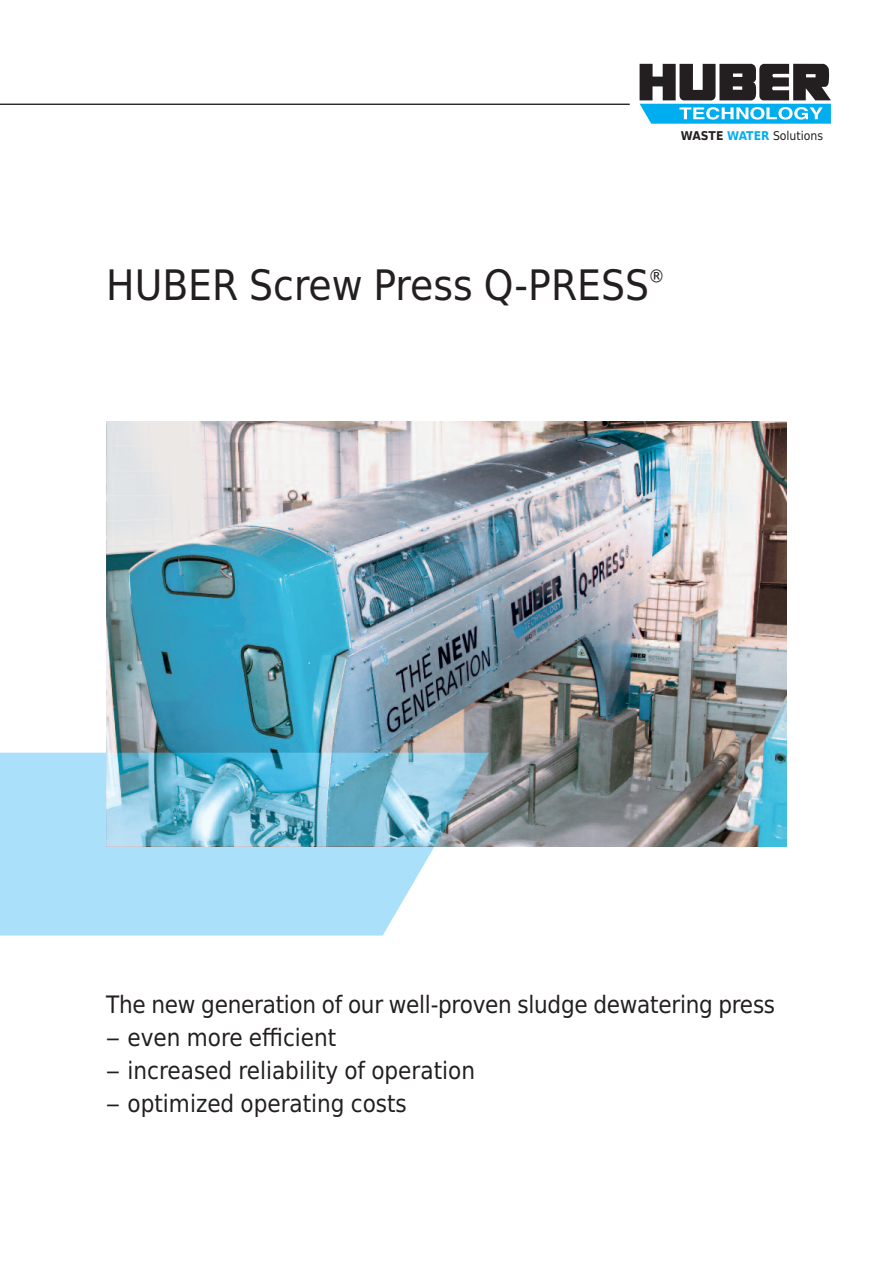
<style>
.page{position:relative;width:893px;height:1263px;background:#fff}
.page>*{position:absolute;margin:0;border:0;box-sizing:border-box;transform-origin:0 0}
.t1{font:42px "Huber Tec";color:#231f20}
.t2{font:24px "Huber Tec";color:#231f20}
.t3{font:12.15px "Huber Tec";color:#231f20}
.s1{font-weight:700}
.s2{font-weight:700;color:#00aeef}
</style>
<div class="page">
<svg style="left:640px;top:64px;width:191px;height:60px"></svg>
<hr style="left:0;top:104px;width:630px;height:1px;background:#231f20">
<svg style="left:0;top:753px;width:489px;height:182px;background:#b5e3f9"></svg>
<img style="left:106px;top:421px;width:681px;height:425px">
<img style="left:106px;top:753px;width:383px;height:93px">
<p class="t3" style="left:681px;top:126px;width:144px"><span class="s1">WASTE</span> <span class="s2">WATER</span> Solutions</p>
<h1 class="t1" style="left:106px;top:261px;width:559px">HUBER Screw Press Q-PRESS<sup>®</sup></h1>
<p class="t2" style="left:106px;top:991px;width:670px">The new generation of our well-proven sludge dewatering press</p>
<p class="t2" style="left:106px;top:1024px;width:232px">– even more efficient</p>
<p class="t2" style="left:106px;top:1057px;width:370px">– increased reliability of operation</p>
<p class="t2" style="left:106px;top:1090px;width:302px">– optimized operating costs</p>
</div>
